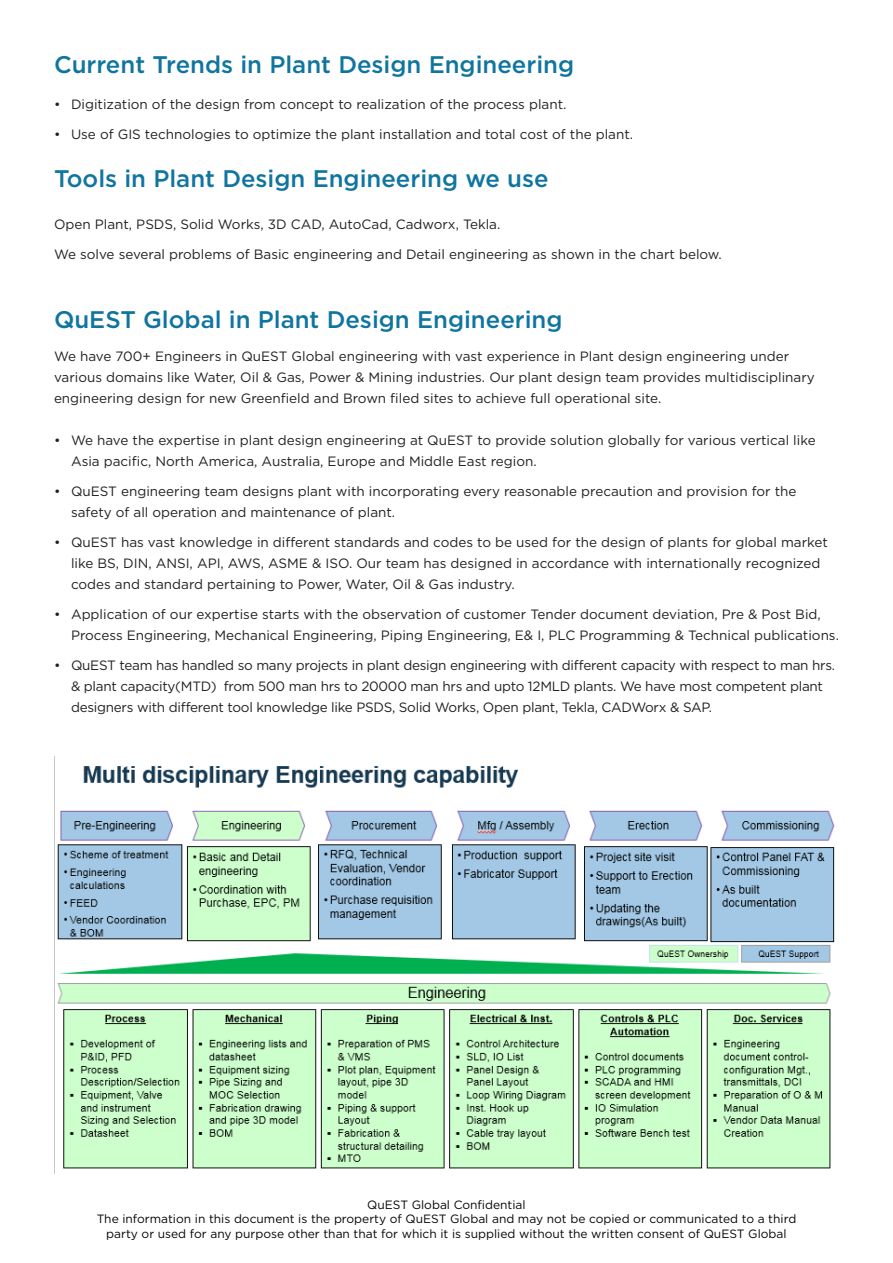
<style>
.page{position:relative;width:893px;height:1263px;background:#fff}
.page>*{position:absolute;margin:0;border:0;box-sizing:border-box;transform-origin:0 0}
.Headline_1{font:500 24px "Gotham";color:#0f75a0}
.Body_Text{font:13.5px/21px "Gotham";color:#231f20}
.Body_Text-2{font:13.5px/21px "Gotham";letter-spacing:-.02em;color:#231f20}
.t1{font:12px/14.4px "Gotham";color:#040503;text-align:center}
</style>
<div class="page">
<img style="left:54px;top:757px;width:781px;height:417px">
<p class="Headline_1" style="left:54px;top:49px;width:522px">Current Trends in Plant Design Engineering</p>
<p class="Body_Text" style="left:54px;top:94px;width:514px">• Digitization of the design from concept to realization of the process plant.</p>
<p class="Body_Text" style="left:54px;top:124px;width:581px">• Use of GIS technologies to optimize the plant installation and total cost of the plant.</p>
<p class="Headline_1" style="left:54px;top:163px;width:496px">Tools in Plant Design Engineering we use</p>
<p class="Body_Text" style="left:54px;top:214px;width:448px">Open Plant, PSDS, Solid Works, 3D CAD, AutoCad, Cadworx, Tekla.</p>
<p class="Body_Text" style="left:54px;top:244px;width:669px">We solve several problems of Basic engineering and Detail engineering as shown in the chart below.</p>
<p class="Headline_1" style="left:54px;top:304px;width:510px">QuEST Global in Plant Design Engineering</p>
<p class="Body_Text" style="left:54px;top:346px;width:762px">We have 700+ Engineers in QuEST Global engineering with vast experience in Plant design engineering under various domains like Water, Oil &amp; Gas, Power &amp; Mining industries. Our plant design team provides multidisciplinary engineering design for new Greenfield and Brown filed sites to achieve full operational site.</p>
<p class="Body_Text" style="left:71px;top:430px;width:746px;text-indent:-17px">• We have the expertise in plant design engineering at QuEST to provide solution globally for various vertical like<br>Asia pacific, North America, Australia, Europe and Middle East region.</p>
<p class="Body_Text" style="left:71px;top:481px;width:727px;text-indent:-17px">• QuEST engineering team designs plant with incorporating every reasonable precaution and provision for the safety of all operation and maintenance of plant.</p>
<p class="Body_Text" style="left:71px;top:532px;width:758px;text-indent:-17px">• QuEST has vast knowledge in different standards and codes to be used for the design of plants for global market like BS, DIN, ANSI, API, AWS, ASME &amp; ISO. Our team has designed in accordance with internationally recognized codes and standard pertaining to Power, Water, Oil &amp; Gas industry.</p>
<p class="Body_Text" style="left:71px;top:604px;width:769px;text-indent:-17px">• Application of our expertise starts with the observation of customer Tender document deviation, Pre &amp; Post Bid,<br>Process Engineering, Mechanical Engineering, Piping Engineering, E&amp; I, PLC Programming &amp; Technical publications.</p>
<p class="Body_Text-2" style="left:71px;top:655px;width:766px;text-indent:-17px">• QuEST team has handled so many projects in plant design engineering with different capacity with respect to man hrs. &amp; plant capacity(MTD) from 500 man hrs to 20000 man hrs and upto 12MLD plants. We have most competent plant designers with different tool knowledge like PSDS, Solid Works, Open plant, Tekla, CADWorx &amp; SAP.</p>
<p class="t1" style="left:97px;top:1197px;width:701px">QuEST Global Confidential<br>The information in this document is the property of QuEST Global and may not be copied or communicated to a third party or used for any purpose other than that for which it is supplied without the written consent of QuEST Global</p>
</div>
